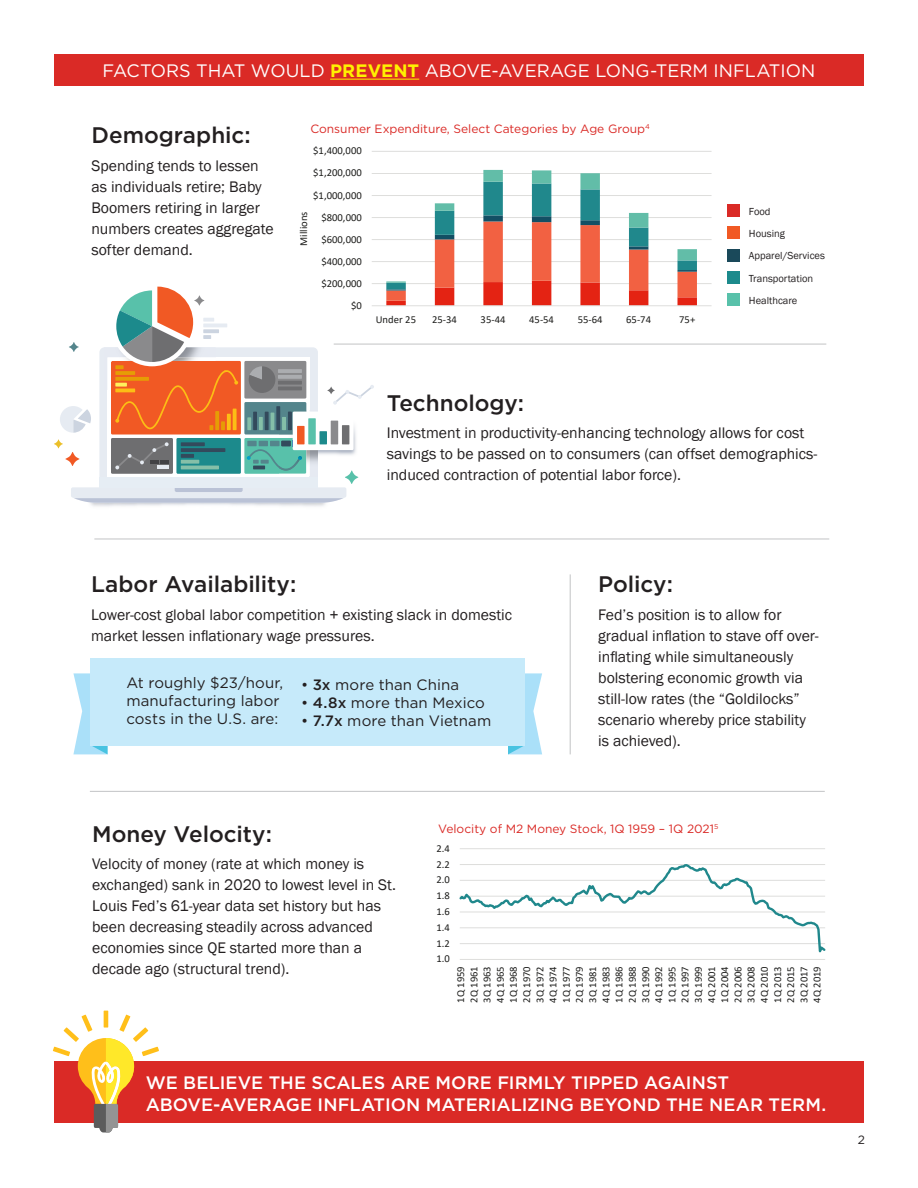
<style>
.page{position:relative;width:918px;height:1188px;background:#fff}
.page>*{position:absolute;margin:0;border:0;box-sizing:border-box;transform-origin:0 0}
.t1{font:500 22.5px "Gotham";color:#231f20}
.t2{font:500 18px "Gotham";color:#fff}
.t3{font:18px "Gotham";color:#fff}
.t4{font:15.75px/21px "Franklin Gothic";color:#231f20}
.t5{font:15px/18px "Gotham";letter-spacing:.01em;color:#231f20}
.t6{font:12px "Gotham";color:#da2a26}
.t7{font:12px "Gotham";color:#231f20}
.t8{font:10.65px/13.2px "Calibri";color:#1d1d1b;text-align:justify}
.t9{font:10.5px "Franklin Gothic";color:#231f20}
.s1{font-weight:700;color:#fff101}
.s2{font-weight:500}
</style>
<div class="page">
<div style="left:54px;top:55px;width:810px;height:31px;background:#da2a26"></div>
<hr style="left:330px;top:79px;width:89px;height:1px;background:#fff101">
<hr style="left:334px;top:344px;width:492px;height:1px;background:#c2c3c5">
<hr style="left:94px;top:539px;width:735px;height:1px;background:#c2c3c5">
<hr style="left:90px;top:791px;width:735px;height:1px;background:#c2c3c5">
<hr style="left:570px;top:574px;width:1px;height:180px;background:#c2c3c5">
<hr style="left:372px;top:283px;width:340px;height:1px;background:#dededc">
<hr style="left:372px;top:261px;width:340px;height:1px;background:#dededc">
<hr style="left:372px;top:239px;width:340px;height:1px;background:#dededc">
<hr style="left:372px;top:217px;width:340px;height:1px;background:#dededc">
<hr style="left:372px;top:195px;width:340px;height:1px;background:#dededc">
<hr style="left:372px;top:173px;width:340px;height:1px;background:#dededc">
<hr style="left:372px;top:151px;width:340px;height:1px;background:#dededc">
<svg style="left:386px;top:170px;width:311px;height:135px"></svg>
<hr style="left:372px;top:305px;width:340px;height:1px;background:#dededc">
<div style="left:727px;top:205px;width:13px;height:12px;background:#da2a26"></div>
<div style="left:727px;top:227px;width:13px;height:12px;background:#f15924"></div>
<div style="left:727px;top:249px;width:13px;height:12px;background:#1a495a"></div>
<div style="left:727px;top:271px;width:13px;height:12px;background:#1c8a8c"></div>
<div style="left:727px;top:294px;width:13px;height:12px;background:#58c1aa"></div>
<hr style="left:460px;top:848px;width:365px;height:1px;background:#dededc">
<svg style="left:460px;top:864px;width:366px;height:96px"></svg>
<div style="left:54px;top:1062px;width:810px;height:61px;background:#da2a26"></div>
<hr style="left:104px;top:1011px;width:4px;height:17px;background:#ffbf1a">
<svg style="left:53px;top:1015px;width:106px;height:118px"></svg>
<svg style="left:73px;top:673px;width:35px;height:81px"></svg>
<svg style="left:508px;top:673px;width:34px;height:81px"></svg>
<div style="left:91px;top:658px;width:434px;height:87px;background:#c6eafa"></div>
<svg style="left:54px;top:286px;width:320px;height:217px"></svg>
<p class="t3" style="left:102px;top:59px;width:714px">FACTORS THAT WOULD <span class="s1">PREVENT</span> ABOVE-AVERAGE LONG-TERM INFLATION</p>
<p class="t1" style="left:91px;top:121px;width:161px">Demographic:</p>
<p class="t4" style="left:91px;top:156px;width:184px">Spending tends to lessen as individuals retire; Baby<br>Boomers retiring in larger numbers creates aggregate softer demand.</p>
<p class="t6" style="left:310px;top:121px;width:341px">Consumer Expenditure, Select Categories by Age Group<sup>4</sup></p>
<p class="t8" style="left:313px;top:144px;width:50px">$1,400,000</p>
<p class="t8" style="left:313px;top:166px;width:50px">$1,200,000</p>
<p class="t8" style="left:313px;top:188px;width:50px">$1,000,000</p>
<p class="t8" style="left:297px;top:246px;width:36px;rotate:-90deg">Millions</p>
<p class="t8" style="left:321px;top:210px;width:42px">$800,000</p>
<p class="t8" style="left:321px;top:232px;width:42px">$600,000</p>
<p class="t8" style="left:321px;top:254px;width:42px">$400,000</p>
<p class="t8" style="left:321px;top:276px;width:42px">$200,000</p>
<p class="t8" style="left:351px;top:298px;width:12px">$0</p>
<p class="t8" style="left:376px;top:312px;width:42px">Under 25</p>
<p class="t8" style="left:432px;top:312px;width:26px">25-34</p>
<p class="t8" style="left:481px;top:312px;width:26px">35-44</p>
<p class="t8" style="left:529px;top:312px;width:26px">45-54</p>
<p class="t8" style="left:578px;top:312px;width:26px">55-64</p>
<p class="t8" style="left:626px;top:312px;width:26px">65-74</p>
<p class="t8" style="left:679px;top:312px;width:18px">75+</p>
<p class="t9" style="left:749px;top:205px;width:23px">Food</p>
<p class="t9" style="left:749px;top:227px;width:38px">Housing</p>
<p class="t9" style="left:749px;top:249px;width:78px">Apparel/Services</p>
<p class="t9" style="left:749px;top:272px;width:66px">Transportation</p>
<p class="t9" style="left:749px;top:294px;width:50px">Healthcare</p>
<p class="t1" style="left:387px;top:388px;width:139px">Technology:</p>
<p class="t4" style="left:387px;top:423px;width:432px">Investment in productivity-enhancing technology allows for cost savings to be passed on to consumers (can offset demographics&shy;induced contraction of potential labor force).</p>
<p class="t1" style="left:91px;top:570px;width:207px">Labor Availability:</p>
<p class="t4" style="left:91px;top:605px;width:423px">Lower-cost global labor competition + existing slack in domestic market lessen inflationary wage pressures.</p>
<p class="t5" style="left:126px;top:673px;width:158px">At roughly $23/hour, manufacturing labor costs in the U.S. are:</p>
<p class="t5" style="left:301px;top:676px;width:159px">• <span class="s2">3x</span> more than China</p>
<p class="t5" style="left:301px;top:694px;width:185px">• <span class="s2">4.8x</span> more than Mexico</p>
<p class="t5" style="left:301px;top:712px;width:192px">• <span class="s2">7.7x</span> more than Vietnam</p>
<p class="t1" style="left:598px;top:570px;width:76px">Policy:</p>
<p class="t4" style="left:598px;top:605px;width:222px">Fed’s position is to allow for gradual inflation to stave off over&shy;inflating while simultaneously bolstering economic growth via still-low rates (the “Goldilocks” scenario whereby price stability is achieved).</p>
<p class="t1" style="left:92px;top:819px;width:181px">Money Velocity:</p>
<p class="t4" style="left:92px;top:854px;width:305px">Velocity of money (rate at which money is exchanged) sank in 2020 to lowest level in St.<br>Louis Fed’s 61-year data set history but has been decreasing steadily across advanced economies since QE started more than a decade ago (structural trend).</p>
<p class="t6" style="left:438px;top:821px;width:282px">Velocity of M2 Money Stock, 1Q 1959 – 1Q 2021<sup>5</sup></p>
<p class="t8" style="left:437px;top:841px;width:15px">2.4</p>
<p class="t8" style="left:437px;top:857px;width:15px">2.2</p>
<p class="t8" style="left:437px;top:873px;width:15px">2.0</p>
<p class="t8" style="left:437px;top:889px;width:15px">1.8</p>
<p class="t8" style="left:437px;top:905px;width:15px">1.6</p>
<p class="t8" style="left:437px;top:920px;width:15px">1.4</p>
<p class="t8" style="left:437px;top:936px;width:15px">1.2</p>
<p class="t8" style="left:437px;top:952px;width:15px">1.0</p>
<p class="t8" style="left:454px;top:1003px;width:38px;rotate:-90deg">1Q 1959<br>2Q 1961<br>3Q 1963<br>4Q 1965<br>1Q 1968<br>2Q 1970<br>3Q 1972<br>4Q 1974<br>1Q 1977<br>2Q 1979<br>3Q 1981<br>4Q 1983<br>1Q 1986<br>2Q 1988<br>3Q 1990<br>4Q 1992<br>1Q 1995<br>2Q 1997<br>3Q 1999<br>4Q 2001<br>1Q 2004<br>2Q 2006<br>3Q 2008<br>4Q 2010<br>1Q 2013<br>2Q 2015<br>3Q 2017<br>4Q 2019</p>
<p class="t2" style="left:146px;top:1071px;width:585px">WE BELIEVE THE SCALES ARE MORE FIRMLY TIPPED AGAINST</p>
<p class="t2" style="left:146px;top:1093px;width:682px">ABOVE-AVERAGE INFLATION MATERIALIZING BEYOND THE NEAR TERM.</p>
<p class="t7" style="left:858px;top:1132px;width:9px">2</p>
</div>
